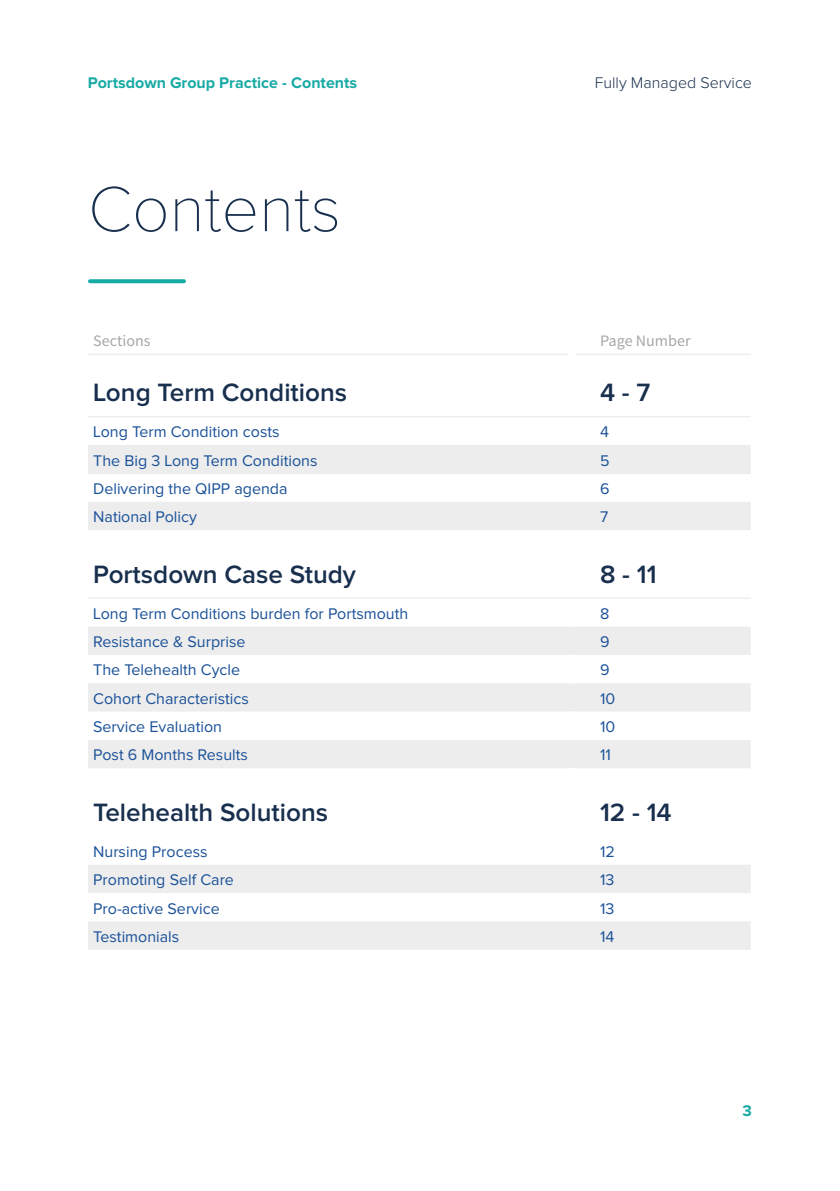
<style>
.page{position:relative;width:840px;height:1191px;background:#fff}
.page>*{position:absolute;margin:0;border:0;box-sizing:border-box;transform-origin:0 0}
.t1{font:100 66px "Proxima Nova T";color:#182f4e}
.t2{font:600 26px "Proxima Nova";color:#182f4e}
.t3{font:16px "Proxima Nova";color:#1a5198}
.t4{font:700 16px "Proxima Nova";color:#18aaa5}
.t5{font:300 16px "Proxima Nova";color:#182f4e}
.t6{font:16px "Source Sans Pro";color:#a8a7a7}
</style>
<div class="page">
<svg style="left:90px;top:279px;width:94px;height:4px"></svg>
<svg style="left:88px;top:445px;width:662px;height:504px"></svg>
<hr style="left:88px;top:354px;width:480px;height:1px;background:#ededed">
<hr style="left:576px;top:354px;width:174px;height:1px;background:#ededed">
<div style="left:568px;top:474px;width:8px;height:28px;background:#fff"></div>
<div style="left:568px;top:530px;width:8px;height:17px;background:#fff"></div>
<div style="left:568px;top:547px;width:8px;height:50px;background:#fff"></div>
<div style="left:568px;top:599px;width:8px;height:27px;background:#fff"></div>
<div style="left:568px;top:655px;width:8px;height:28px;background:#fff"></div>
<div style="left:568px;top:711px;width:8px;height:29px;background:#fff"></div>
<div style="left:568px;top:768px;width:8px;height:17px;background:#fff"></div>
<div style="left:568px;top:785px;width:8px;height:51px;background:#fff"></div>
<hr style="left:88px;top:416px;width:484px;height:1px;background:#ededed">
<hr style="left:572px;top:416px;width:178px;height:1px;background:#ededed">
<hr style="left:88px;top:473px;width:484px;height:1px;background:#ededed">
<hr style="left:572px;top:473px;width:178px;height:1px;background:#ededed">
<hr style="left:88px;top:597px;width:484px;height:2px;background:#ededed">
<hr style="left:572px;top:597px;width:178px;height:2px;background:#ededed">
<p class="t4" style="left:88px;top:75px;width:270px">Portsdown Group Practice - Contents</p>
<p class="t5" style="left:594px;top:75px;width:158px">Fully Managed Service</p>
<h1 class="t1" style="left:88px;top:170px;width:254px">Contents</h1>
<p class="t6" style="left:93px;top:331px;width:59px">Sections</p>
<p class="t6" style="left:599px;top:331px;width:92px">Page Number</p>
<h2 class="t2" style="left:93px;top:381px;width:255px">Long Term Conditions</h2>
<h2 class="t2" style="left:599px;top:381px;width:52px">4 - 7</h2>
<p class="t3" style="left:93px;top:424px;width:188px">Long Term Condition costs</p>
<p class="t3" style="left:599px;top:424px;width:10px">4</p>
<p class="t3" style="left:93px;top:453px;width:226px">The Big 3 Long Term Conditions</p>
<p class="t3" style="left:599px;top:453px;width:11px">5</p>
<p class="t3" style="left:93px;top:481px;width:196px">Delivering the QIPP agenda</p>
<p class="t3" style="left:599px;top:481px;width:11px">6</p>
<p class="t3" style="left:93px;top:509px;width:105px">National Policy</p>
<p class="t3" style="left:599px;top:509px;width:10px">7</p>
<h2 class="t2" style="left:93px;top:562px;width:264px">Portsdown Case Study</h2>
<h2 class="t2" style="left:599px;top:562px;width:58px">8 - 11</h2>
<p class="t3" style="left:93px;top:606px;width:316px">Long Term Conditions burden for Portsmouth</p>
<p class="t3" style="left:599px;top:606px;width:11px">8</p>
<p class="t3" style="left:93px;top:634px;width:154px">Resistance &amp; Surprise</p>
<p class="t3" style="left:599px;top:634px;width:11px">9</p>
<p class="t3" style="left:93px;top:663px;width:148px">The Telehealth Cycle</p>
<p class="t3" style="left:599px;top:663px;width:11px">9</p>
<p class="t3" style="left:93px;top:691px;width:157px">Cohort Characteristics</p>
<p class="t3" style="left:599px;top:691px;width:17px">10</p>
<p class="t3" style="left:93px;top:719px;width:130px">Service Evaluation</p>
<p class="t3" style="left:599px;top:719px;width:17px">10</p>
<p class="t3" style="left:93px;top:748px;width:156px">Post 6 Months Results</p>
<p class="t3" style="left:599px;top:748px;width:12px">11</p>
<h2 class="t2" style="left:93px;top:800px;width:236px">Telehealth Solutions</h2>
<h2 class="t2" style="left:599px;top:800px;width:73px">12 - 14</h2>
<p class="t3" style="left:93px;top:844px;width:116px">Nursing Process</p>
<p class="t3" style="left:599px;top:844px;width:16px">12</p>
<p class="t3" style="left:93px;top:872px;width:142px">Promoting Self Care</p>
<p class="t3" style="left:599px;top:872px;width:16px">13</p>
<p class="t3" style="left:93px;top:901px;width:128px">Pro-active Service</p>
<p class="t3" style="left:599px;top:901px;width:16px">13</p>
<p class="t3" style="left:93px;top:929px;width:88px">Testimonials</p>
<p class="t3" style="left:599px;top:929px;width:16px">14</p>
<p class="t4" style="left:742px;top:1103px;width:11px">3</p>
</div>
